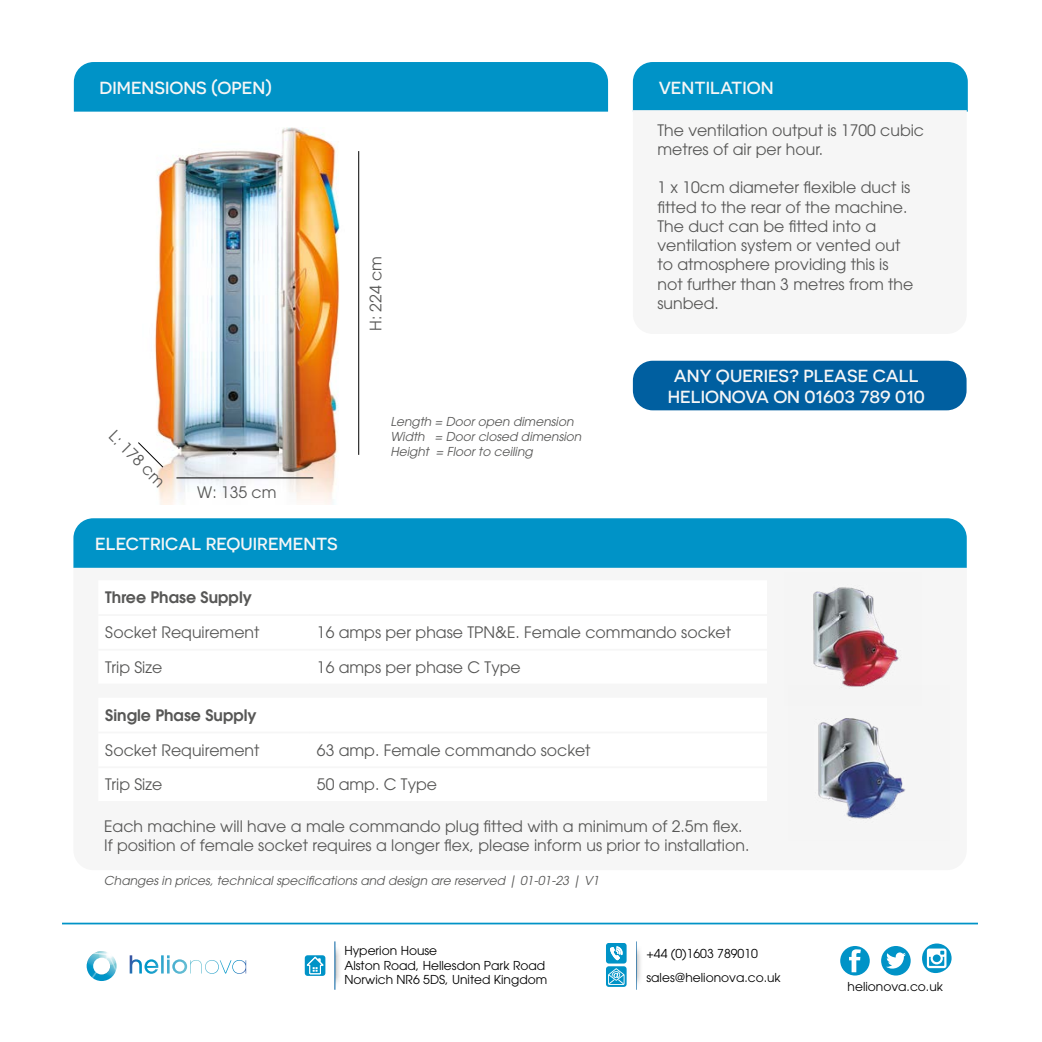
<style>
.page{position:relative;width:1042px;height:1042px;background:#fff}
.page>*{position:absolute;margin:0;border:0;box-sizing:border-box;transform-origin:0 0}
.t1{font:500 17.5px/21px "Novecentosanswide";color:#f6f6f6;text-align:center}
.t2{font:15.75px/19.2px "ITC Avant Garde Std";color:#575756}
.t3{font:600 15.75px "ITC Avant Garde Std";color:#575756}
.t4{font:italic 12.25px/14.7px "ITC Avant Garde Std";color:#575756}
.t5{font:12.25px/14.7px "ITC Avant Garde Std";color:#000}
</style>
<div class="page">
<img style="left:154px;top:128px;width:186px;height:377px">
<div style="left:633px;top:62px;width:335px;height:50px;background:#0093c7"></div>
<div style="left:633px;top:361px;width:333px;height:49px;background:#005fa0;border-radius:20px"></div>
<svg style="left:633px;top:110px;width:334px;height:2px"></svg>
<div style="left:73px;top:518px;width:894px;height:50px;background:#0093c7"></div>
<hr style="left:98px;top:614px;width:212px;height:2px;background:#f6f6f6">
<hr style="left:310px;top:614px;width:457px;height:2px;background:#f6f6f6">
<hr style="left:98px;top:649px;width:212px;height:1px;background:#f6f6f6">
<hr style="left:310px;top:649px;width:457px;height:1px;background:#f6f6f6">
<hr style="left:98px;top:683px;width:212px;height:2px;background:#f6f6f6">
<hr style="left:310px;top:683px;width:457px;height:2px;background:#f6f6f6">
<hr style="left:98px;top:731px;width:212px;height:2px;background:#f6f6f6">
<hr style="left:310px;top:731px;width:457px;height:2px;background:#f6f6f6">
<hr style="left:98px;top:766px;width:212px;height:2px;background:#f6f6f6">
<hr style="left:310px;top:766px;width:457px;height:2px;background:#f6f6f6">
<hr style="left:98px;top:801px;width:212px;height:2px;background:#f6f6f6">
<hr style="left:310px;top:801px;width:457px;height:2px;background:#f6f6f6">
<img style="left:811px;top:584px;width:91px;height:101px">
<img style="left:788px;top:685px;width:134px;height:139px">
<hr style="left:62px;top:922px;width:916px;height:2px;background:#0093c7">
<div style="left:578px;top:943px;width:65px;height:45px;background:#575756;opacity:.75"></div>
<hr style="left:636px;top:941px;width:1px;height:48px;background:#005fa0">
<div style="left:572px;top:940px;width:64px;height:51px;background:#fff"></div>
<svg style="left:606px;top:966px;width:20px;height:21px"></svg>
<svg style="left:606px;top:943px;width:20px;height:43px"></svg>
<div style="left:297px;top:943px;width:45px;height:45px;background:#575756;opacity:.75"></div>
<div style="left:271px;top:940px;width:63px;height:51px;background:#fff"></div>
<hr style="left:334px;top:941px;width:1px;height:48px;background:#005fa0">
<svg style="left:305px;top:955px;width:20px;height:21px"></svg>
<div style="left:840px;top:946px;width:30px;height:29px;background:#0093c7;border-radius:50%"></div>
<svg style="left:849px;top:949px;width:12px;height:23px"></svg>
<svg style="left:922px;top:943px;width:29px;height:30px"></svg>
<svg style="left:927px;top:948px;width:19px;height:20px"></svg>
<div style="left:881px;top:946px;width:29px;height:29px;background:#0093c7;border-radius:50%"></div>
<svg style="left:886px;top:952px;width:20px;height:16px"></svg>
<img style="left:86px;top:951px;width:44px;height:30px">
<svg style="left:130px;top:955px;width:116px;height:19px"></svg>
<hr style="left:176px;top:477px;width:137px;height:1px;background:#000">
<svg style="left:138px;top:442px;width:25px;height:26px"></svg>
<hr style="left:358px;top:151px;width:1px;height:304px;background:#000">
<div style="left:74px;top:62px;width:534px;height:50px;background:#0093c7"></div>
<p class="t1" style="left:100px;top:77px;width:174px">DIMENSIONS (OPEN)</p>
<p class="t2" style="left:119px;top:426px;width:73px;rotate:45deg">L: 178 cm</p>
<p class="t2" style="left:197px;top:482px;width:81px">W: 135 cm</p>
<p class="t2" style="left:366px;top:331px;width:76px;rotate:-90deg">H: 224 cm</p>
<p class="t4" style="left:390px;top:414px;width:192px">Length = Door open dimension<br>Width = Door closed dimension<br>Height = Floor to ceiling</p>
<p class="t1" style="left:659px;top:77px;width:116px">VENTILATION</p>
<p class="t2" style="left:657px;top:120px;width:268px">The ventilation output is 1700 cubic metres of air per hour.</p>
<p class="t2" style="left:657px;top:178px;width:257px">1 x 10cm diameter flexible duct is fitted to the rear of the machine.<br>The duct can be fitted into a ventilation system or vented out to atmosphere providing this is not further than 3 metres from the sunbed.</p>
<p class="t1" style="left:668px;top:365px;width:258px">ANY QUERIES? PLEASE CALL<br>HELIONOVA ON 01603 789 010</p>
<p class="t1" style="left:95px;top:533px;width:244px">ELECTRICAL REQUIREMENTS</p>
<p class="t3" style="left:105px;top:587px;width:148px">Three Phase Supply</p>
<p class="t2" style="left:105px;top:622px;width:156px">Socket Requirement</p>
<p class="t2" style="left:317px;top:622px;width:416px">16 amps per phase TPN&amp;E. Female commando socket</p>
<p class="t2" style="left:105px;top:657px;width:59px">Trip Size</p>
<p class="t2" style="left:317px;top:657px;width:205px">16 amps per phase C Type</p>
<p class="t3" style="left:105px;top:705px;width:153px">Single Phase Supply</p>
<p class="t2" style="left:105px;top:740px;width:156px">Socket Requirement</p>
<p class="t2" style="left:317px;top:740px;width:275px">63 amp. Female commando socket</p>
<p class="t2" style="left:105px;top:775px;width:59px">Trip Size</p>
<p class="t2" style="left:317px;top:775px;width:122px">50 amp. C Type</p>
<p class="t2" style="left:104px;top:816px;width:647px">Each machine will have a male commando plug fitted with a minimum of 2.5m flex.<br>If position of female socket requires a longer flex, please inform us prior to installation.</p>
<p class="t4" style="left:104px;top:873px;width:497px">Changes in prices, technical specifications and design are reserved | 01-01-23 | V1</p>
<p class="t5" style="left:344px;top:943px;width:204px">Hyperion House<br>Alston Road, Hellesdon Park Road<br>Norwich NR6 5DS, United Kingdom</p>
<p class="t5" style="left:646px;top:940px;width:136px;line-height:24.5px">+44 (0)1603 789010 sales@helionova.co.uk</p>
<p class="t5" style="left:847px;top:979px;width:97px">helionova.co.uk</p>
</div>
